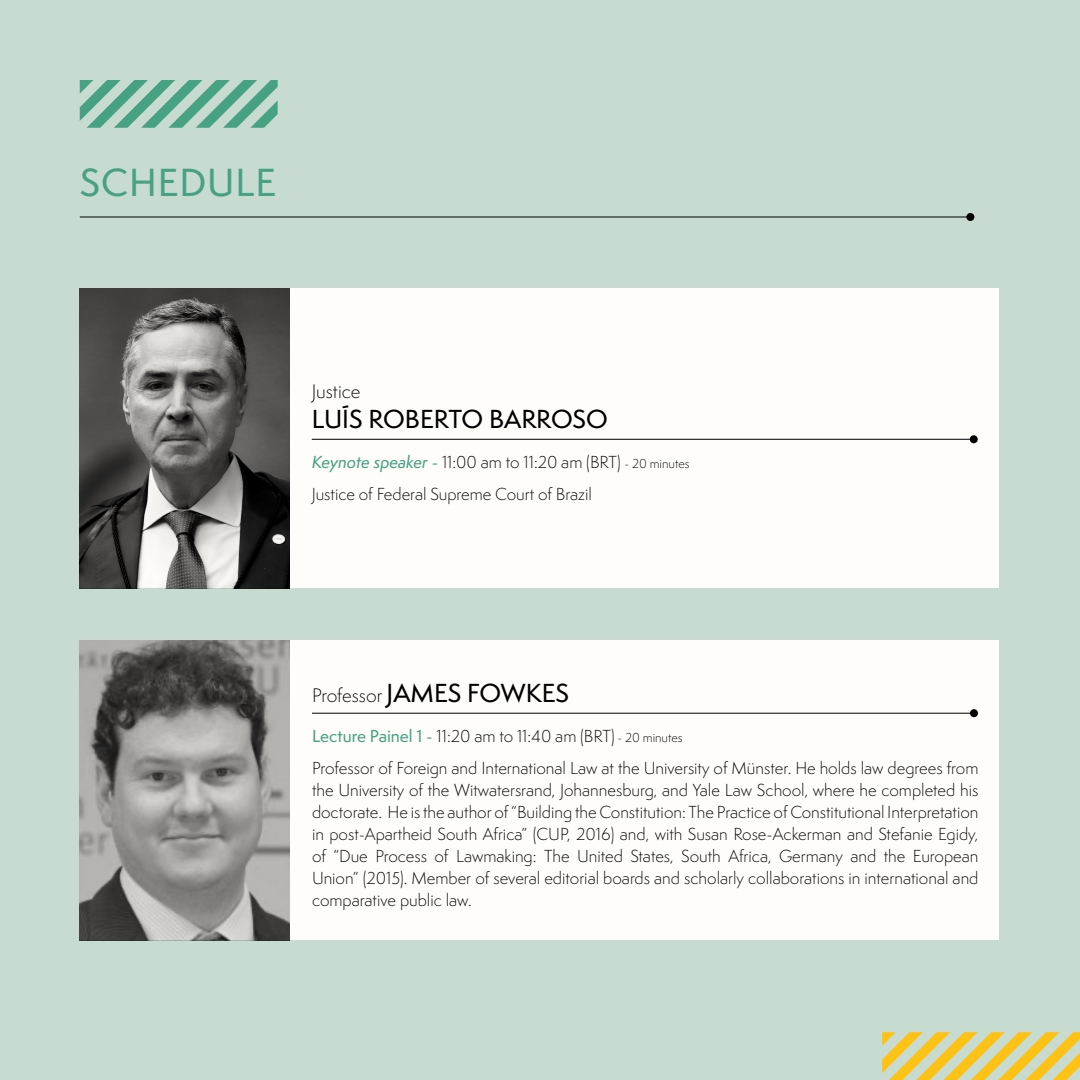
<style>
.page{position:relative;width:1080px;height:1080px;background:#c7dbd1}
.page>*{position:absolute;margin:0;border:0;box-sizing:border-box;transform-origin:0 0}
.t1{font:500 36px "Semplicita Pro";letter-spacing:.025em;color:#47a183}
.t2{font:500 24px "Semplicita Pro";color:#000}
.t3{font:300 18px "Semplicita Pro";color:#000}
.t4{font:300 16px/22px "Semplicita Pro";color:#000}
.s1{font-family:"Semplicita Pro Med It";font-weight:400;color:#47a183}
.s2{font-weight:500;color:#47a183}
.s3{font-size:12px}
.s4{font-weight:300;font-size:18px}
</style>
<div class="page">
<div style="left:80px;top:288px;width:919px;height:300px;background:#fffdf9"></div>
<img style="left:80px;top:288px;width:210px;height:300px">
<div style="left:970px;top:435px;width:8px;height:8px;background:#000;border-radius:50%"></div>
<hr style="left:312px;top:439px;width:662px;height:1px;background:#000">
<div style="left:966px;top:213px;width:8px;height:8px;background:#000;border-radius:50%"></div>
<hr style="left:80px;top:217px;width:890px;height:1px;background:#000">
<div style="left:80px;top:640px;width:919px;height:300px;background:#fffdf9"></div>
<div style="left:970px;top:709px;width:8px;height:8px;background:#000;border-radius:50%"></div>
<hr style="left:312px;top:713px;width:662px;height:1px;background:#000">
<img style="left:80px;top:640px;width:210px;height:300px">
<svg style="left:882px;top:1032px;width:198px;height:48px"></svg>
<svg style="left:80px;top:80px;width:198px;height:48px"></svg>
<h1 class="t1" style="left:80px;top:157px;width:198px">SCHEDULE</h1>
<p class="t3" style="left:312px;top:379px;width:50px">Justice</p>
<h2 class="t2" style="left:312px;top:402px;width:298px">LUÍS ROBERTO BARROSO</h2>
<p class="t4" style="left:312px;top:446px;width:379px;line-height:32px"><span class="s1">Keynote speaker</span> <span class="s2">-</span> 11:00 am to 11:20 am (BRT) <span class="s3">- 20 minutes<br></span>Justice of Federal Supreme Court of Brazil</p>
<h2 class="t2" style="left:312px;top:676px;width:259px"><span class="s4">Professor</span> JAMES FOWKES</h2>
<p class="t4" style="left:312px;top:720px;width:668px;line-height:32px"><span class="s2">Lecture Painel 1 -</span> 11:20 am to 11:40 am (BRT) <span class="s3">- 20 minutes<br></span>Professor of Foreign and International Law at the University of Münster. He holds law degrees from</p>
<p class="t4" style="left:312px;top:779px;width:668px;text-align:justify">the University of the Witwatersrand, Johannesburg, and Yale Law School, where he completed his doctorate. He is the author of “Building the Constitution: The Practice of Constitutional Interpretation in post-Apartheid South Africa” (CUP, 2016) and, with Susan Rose-Ackerman and Stefanie Egidy, of “Due Process of Lawmaking: The United States, South Africa, Germany and the European Union” (2015). Member of several editorial boards and scholarly collaborations in international and comparative public law.</p>
</div>
